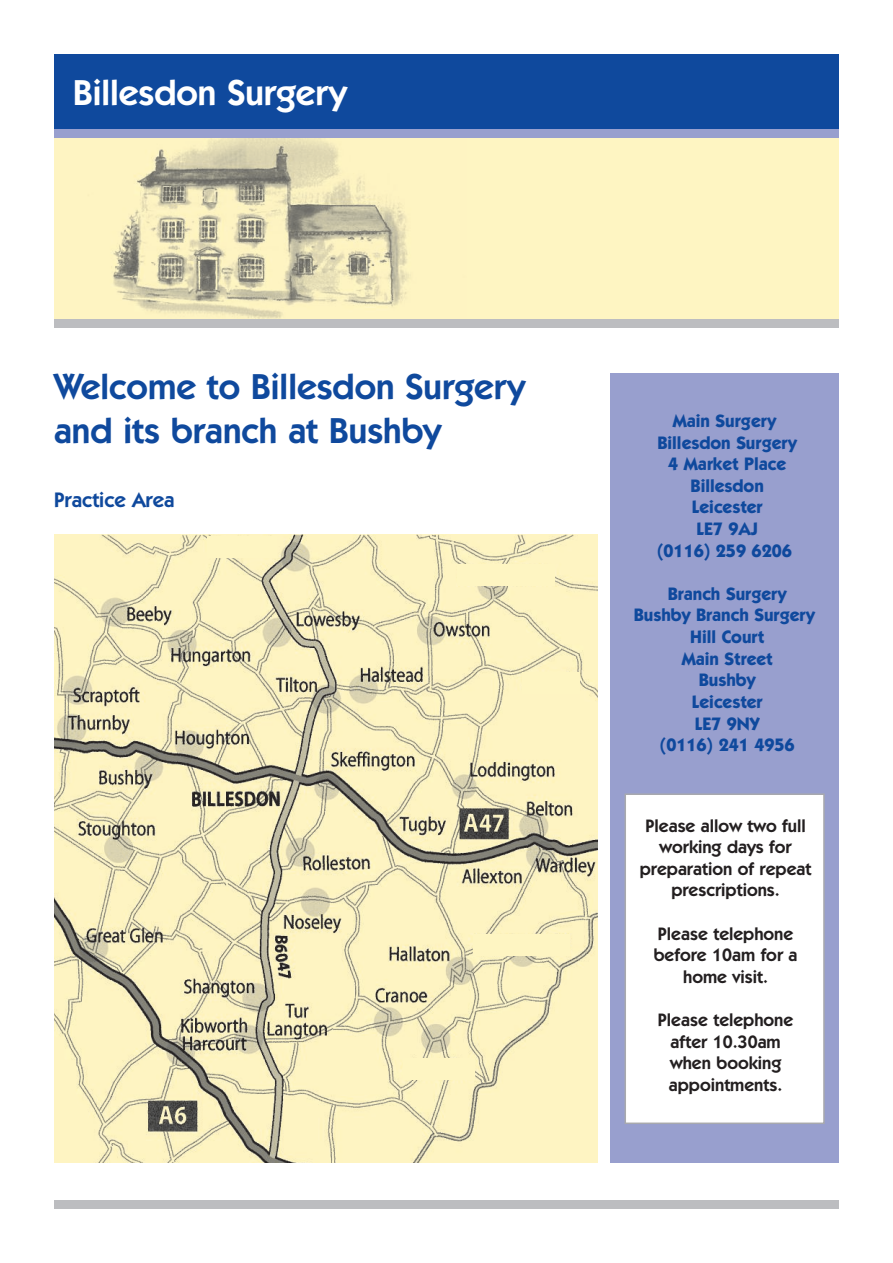
<style>
.page{position:relative;width:893px;height:1263px;background:#fff}
.page>*{position:absolute;margin:0;border:0;box-sizing:border-box;transform-origin:0 0}
.t1{font:600 36px/43.2px "Kabel IT Cby BT";color:#0f499d}
.t2{font:600 36px "Kabel IT Cby BT";color:#fff}
.t3{font:600 21px "Kabel IT Cby BT";color:#0f499d}
.t4{font:700 18px/21.6px "Kabel IT Cby BT";color:#0f499d;text-align:center}
.t5{font:600 18px/21.6px "Kabel IT Cby BT";color:#231f20;text-align:center}
</style>
<div class="page">
<div style="left:54px;top:54px;width:785px;height:76px;background:#0f499d"></div>
<div style="left:54px;top:137px;width:785px;height:186px;background:#fef5c2"></div>
<img style="left:113px;top:138px;width:296px;height:181px">
<div style="left:54px;top:129px;width:785px;height:9px;background:#989fce"></div>
<div style="left:54px;top:319px;width:785px;height:9px;background:#bcbdc0"></div>
<div style="left:54px;top:1200px;width:785px;height:9px;background:#bcbdc0"></div>
<div style="left:611px;top:373px;width:228px;height:790px;background:#989fce"></div>
<div style="left:626px;top:795px;width:197px;height:327px;background:#fff"></div>
<div style="left:624px;top:793px;width:201px;height:331px;border:2px solid #a8a9ad"></div>
<img style="left:54px;top:535px;width:543px;height:627px">
<div style="left:207px;top:536px;width:70px;height:22px;background:#fef5c2"></div>
<div style="left:457px;top:564px;width:98px;height:22px;background:#fef5c2"></div>
<div style="left:522px;top:672px;width:58px;height:21px;background:#fef5c2"></div>
<div style="left:474px;top:934px;width:96px;height:21px;background:#fef5c2"></div>
<div style="left:403px;top:1058px;width:71px;height:22px;background:#fef5c2"></div>
<h1 class="t2" style="left:73px;top:80px;width:275px">Billesdon Surgery</h1>
<h1 class="t1" style="left:54px;top:369px;width:473px">Welcome to Billesdon Surgery and its branch at Bushby</h1>
<p class="t3" style="left:54px;top:492px;width:122px">Practice Area</p>
<p class="t4" style="left:657px;top:412px;width:141px">Main Surgery<br>Billesdon Surgery<br>4 Market Place<br>Billesdon<br>Leicester<br>LE7 9AJ<br>(0116) 259 6206</p>
<p class="t4" style="left:634px;top:584px;width:183px">Branch Surgery<br>Bushby Branch Surgery<br>Hill Court<br>Main Street<br>Bushby<br>Leicester<br>LE7 9NY<br>(0116) 241 4956</p>
<p class="t5" style="left:640px;top:816px;width:173px">Please allow two full working days for preparation of repeat prescriptions.</p>
<p class="t5" style="left:654px;top:924px;width:145px">Please telephone before 10am for a home visit.</p>
<p class="t5" style="left:658px;top:1011px;width:137px">Please telephone after 10.30am when booking appointments.</p>
</div>
